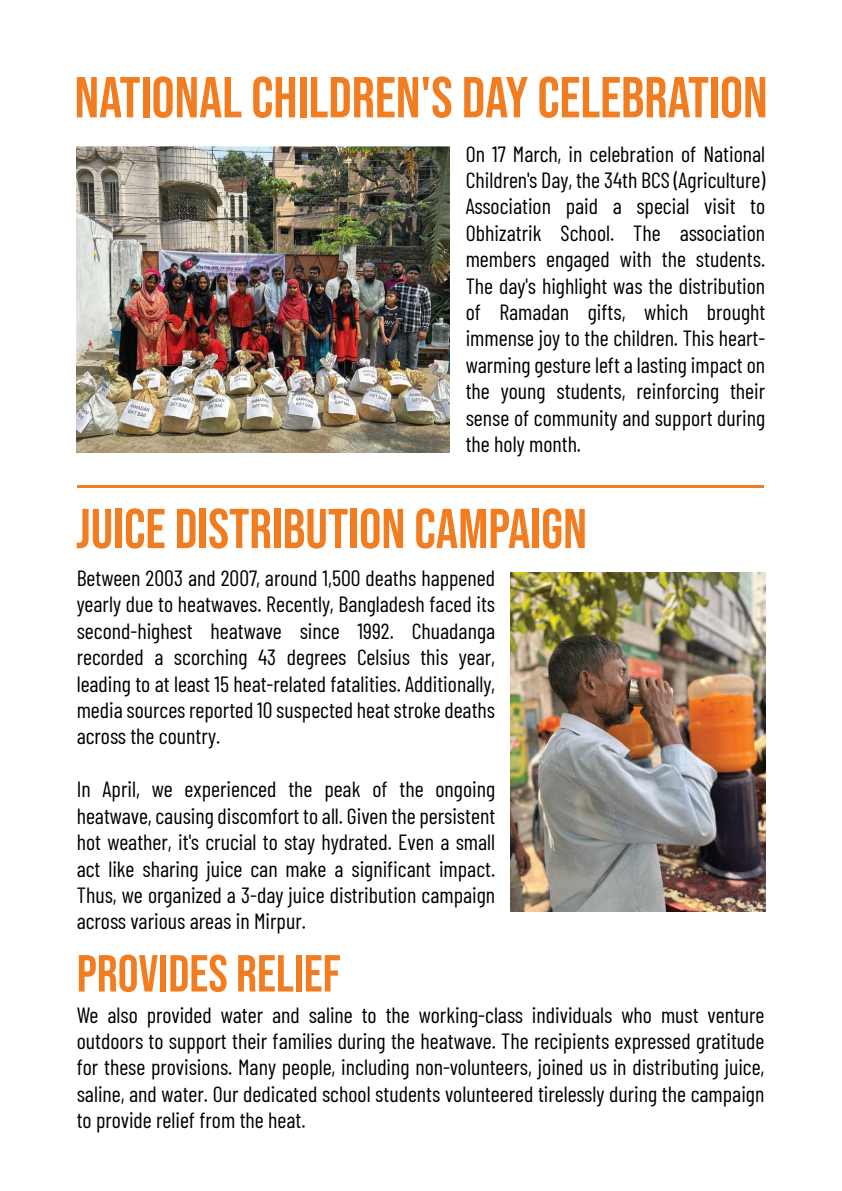
<style>
.page{position:relative;width:842px;height:1191px;background:#fff}
.page>*{position:absolute;margin:0;border:0;box-sizing:border-box;transform-origin:0 0}
.t1{font:57.6px "Bebas Neue";color:#f27d21}
.t2{font:56px "Bebas Neue";color:#f27d21}
.t3{font:52px "Bebas Neue";color:#f27d21}
.t4{font:22px/26.4px "Barlow Condensed";color:#000;text-align:justify}
</style>
<div class="page">
<img style="left:77px;top:146px;width:373px;height:306px">
<hr style="left:78px;top:484px;width:686px;height:3px;background:#f27d21">
<img style="left:511px;top:572px;width:254px;height:339px">
<h1 class="t1" style="left:75px;top:65px;width:695px">NATIONAL CHILDREN'S DAY CELEBRATION</h1>
<p class="t4" style="left:466px;top:139px;width:301px">On 17 March, in celebration of National Children's Day, the 34th BCS (Agriculture)<br>Association paid a special visit to Obhizatrik School. The association members engaged with the students.<br>The day's highlight was the distribution of Ramadan gifts, which brought immense joy to the children. This heart&shy;warming gesture left a lasting impact on the young students, reinforcing their sense of community and support during the holy month.</p>
<h2 class="t2" style="left:76px;top:497px;width:513px">JUICE DISTRIBUTION CAMPAIGN</h2>
<p class="t4" style="left:77px;top:563px;width:420px">Between 2003 and 2007, around 1,500 deaths happened yearly due to heatwaves. Recently, Bangladesh faced its second-highest heatwave since 1992. Chuadanga recorded a scorching 43 degrees Celsius this year, leading to at least 15 heat-related fatalities. Additionally, media sources reported 10 suspected heat stroke deaths across the country.</p>
<p class="t4" style="left:77px;top:774px;width:420px">In April, we experienced the peak of the ongoing heatwave, causing discomfort to all. Given the persistent hot weather, it's crucial to stay hydrated. Even a small act like sharing juice can make a significant impact.<br>Thus, we organized a 3-day juice distribution campaign across various areas in Mirpur.</p>
<h3 class="t3" style="left:77px;top:944px;width:265px">PROVIDES RELIEF</h3>
<p class="t4" style="left:77px;top:1000px;width:689px">We also provided water and saline to the working-class individuals who must venture outdoors to support their families during the heatwave. The recipients expressed gratitude for these provisions. Many people, including non-volunteers, joined us in distributing juice, saline, and water. Our dedicated school students volunteered tirelessly during the campaign to provide relief from the heat.</p>
</div>
